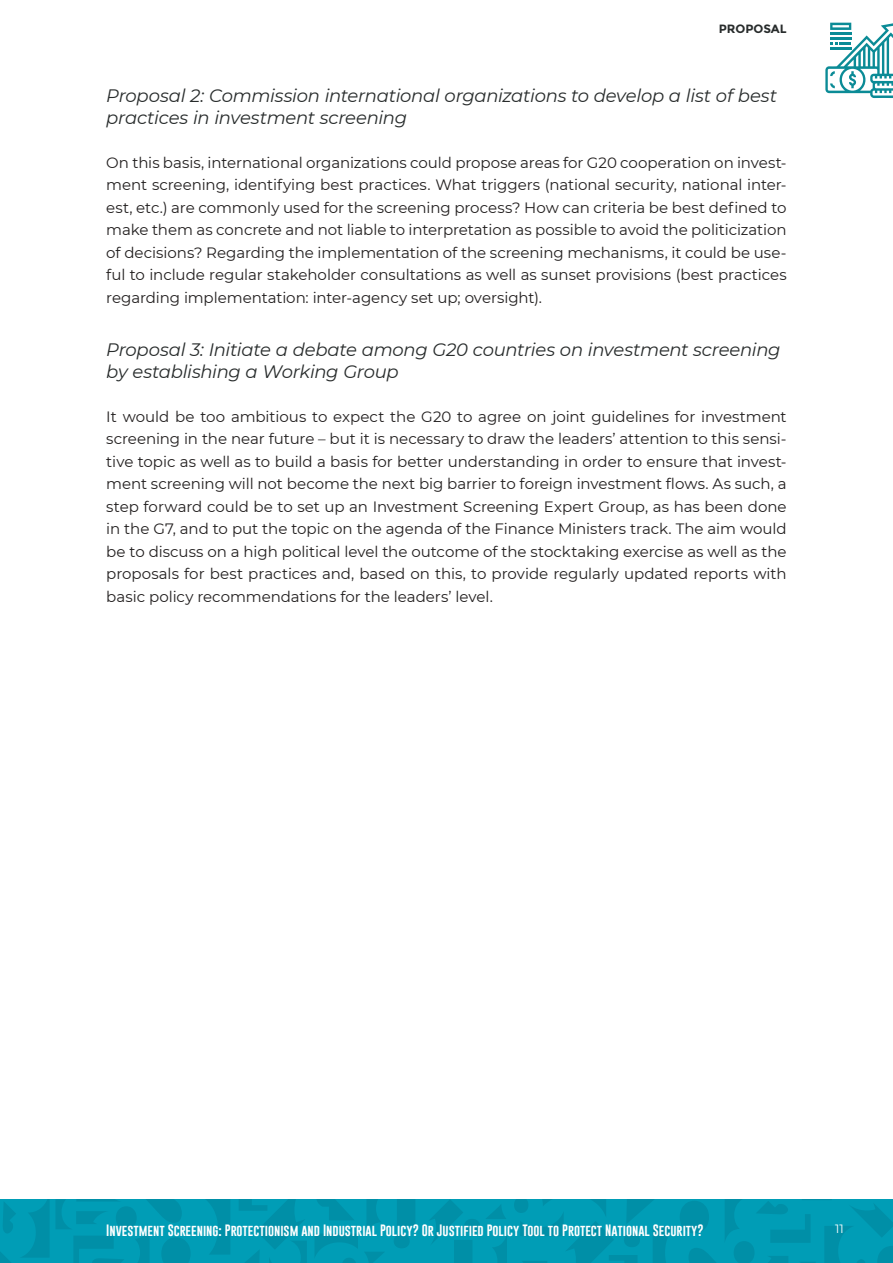
<style>
.page{position:relative;width:893px;height:1263px;background:#fff}
.page>*{position:absolute;margin:0;border:0;box-sizing:border-box;transform-origin:0 0}
.t1{font:italic 18px/21.6px "Montserrat";letter-spacing:-.015em;color:#282c2c}
.t2{font:15px/22.5px "Montserrat";letter-spacing:-.005em;color:#221f1f;text-align:justify}
.t3{font:12px "Gobold";color:#fff}
.t4{font:700 12px "Montserrat";color:#282c2c}
.t5{font:12px "Montserrat";color:#fff}
</style>
<div class="page">
<div style="left:0;top:1199px;width:893px;height:64px;background:#009db6"></div>
<svg style="left:514px;top:1199px;width:379px;height:64px"></svg>
<svg style="left:430px;top:1200px;width:77px;height:63px"></svg>
<svg style="left:0;top:1199px;width:415px;height:64px"></svg>
<svg style="left:825px;top:22px;width:68px;height:76px"></svg>
<p class="t4" style="left:719px;top:22px;width:69px">PROPOSAL</p>
<p class="t1" style="left:106px;top:87px;width:672px">Proposal 2: Commission international organizations to develop a list of best practices in investment screening</p>
<p class="t2" style="left:106px;top:151px;width:682px">On this basis, international organizations could propose areas for G20 cooperation on invest&shy;ment screening, identifying best practices. What triggers (national security, national inter&shy;est, etc.) are commonly used for the screening process? How can criteria be best defined to make them as concrete and not liable to interpretation as possible to avoid the politicization of decisions? Regarding the implementation of the screening mechanisms, it could be use&shy;ful to include regular stakeholder consultations as well as sunset provisions (best practices regarding implementation: inter-agency set up; oversight).</p>
<p class="t1" style="left:106px;top:341px;width:676px">Proposal 3: Initiate a debate among G20 countries on investment screening by establishing a Working Group</p>
<p class="t2" style="left:106px;top:405px;width:682px">It would be too ambitious to expect the G20 to agree on joint guidelines for investment screening in the near future – but it is necessary to draw the leaders’ attention to this sensi&shy;tive topic as well as to build a basis for better understanding in order to ensure that invest&shy;ment screening will not become the next big barrier to foreign investment flows. As such, a step forward could be to set up an Investment Screening Expert Group, as has been done in the G7, and to put the topic on the agenda of the Finance Ministers track. The aim would be to discuss on a high political level the outcome of the stocktaking exercise as well as the proposals for best practices and, based on this, to provide regularly updated reports with basic policy recommendations for the leaders’ level.</p>
<p class="t3" style="left:106px;top:1223px;width:599px">Investment Screening: Protectionism and Industrial Policy? Or Justified Policy Tool to Protect National Security?</p>
<p class="t5" style="left:835px;top:1224px;width:10px">11</p>
</div>
